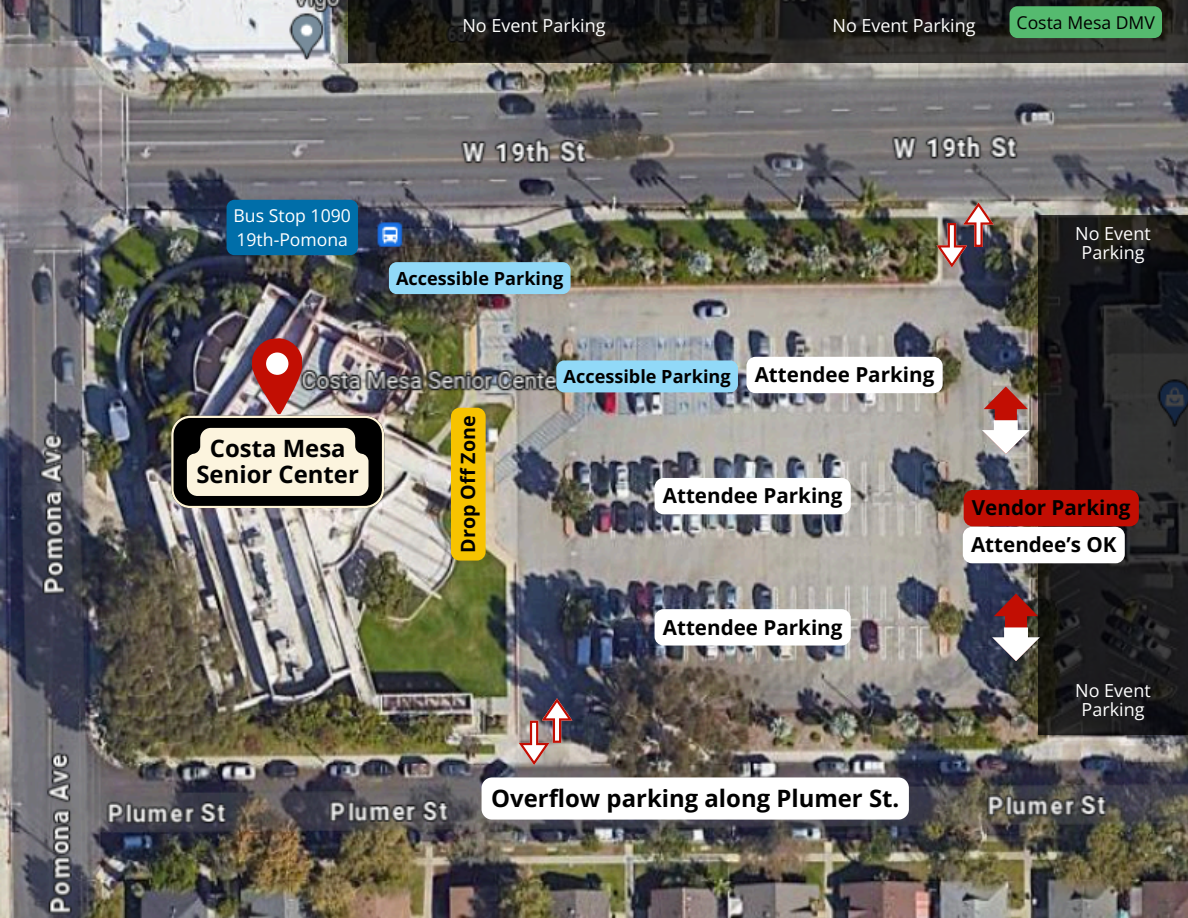
<style>
.page{position:relative;width:1188px;height:918px;background:#fff}
.page>*{position:absolute;margin:0;border:0;box-sizing:border-box;transform-origin:0 0}
.t1{font:700 23.85px/25.8px "Open Sans";color:#000;text-align:center}
.t2{font:700 20.7px "Open Sans";color:#000}
.t3{font:700 19.65px "Open Sans";color:#000}
.t4{font:700 18.15px "Open Sans";color:#000}
.t5{font:18px "Open Sans";color:#fff}
.t6{font:17.7px "Open Sans";color:#fff}
.t7{font:17.7px "Open Sans";color:#000}
</style>
<div class="page">
<img style="left:0;top:0;width:1188px;height:918px">
<img style="left:937px;top:202px;width:57px;height:66px">
<svg style="left:519px;top:698px;width:53px;height:67px;background:#a08384"></svg>
<svg style="left:1038px;top:215px;width:150px;height:520px;background:#1d1d1e"></svg>
<svg style="left:349px;top:0;width:839px;height:63px;background:#201f1c"></svg>
<svg style="left:982px;top:386px;width:48px;height:68px"></svg>
<img style="left:171px;top:337px;width:213px;height:171px">
<div style="left:964px;top:490px;width:175px;height:36px;background:#c20e03;border-radius:9px"></div>
<div style="left:451px;top:408px;width:35px;height:153px;background:#f7c300;border-radius:9px"></div>
<div style="left:746px;top:357px;width:197px;height:36px;background:#fff;border-radius:9px"></div>
<div style="left:655px;top:478px;width:196px;height:36px;background:#fff;border-radius:9px"></div>
<div style="left:655px;top:609px;width:196px;height:37px;background:#fff;border-radius:9px"></div>
<div style="left:482px;top:777px;width:427px;height:43px;background:#fff;border-radius:11px"></div>
<div style="left:556px;top:360px;width:182px;height:32px;background:#91d9f8;border-radius:8px"></div>
<div style="left:389px;top:262px;width:182px;height:32px;background:#91d9f8;border-radius:8px"></div>
<div style="left:1010px;top:6px;width:152px;height:32px;background:#55ba6f"></div>
<div style="left:227px;top:200px;width:131px;height:55px;background:#006ea9"></div>
<div style="left:963px;top:527px;width:162px;height:36px;background:#fff;border-radius:9px"></div>
<svg style="left:992px;top:594px;width:48px;height:67px"></svg>
<p class="t5" style="left:462px;top:13px;width:145px">No Event Parking</p>
<h2 class="t5" style="left:833px;top:13px;width:145px">No Event Parking</h2>
<h3 class="t7" style="left:1017px;top:10px;width:140px">Costa Mesa DMV</h3>
<h2 class="t6" style="left:234px;top:204px;width:119px">Bus Stop 1090</h2>
<h2 class="t6" style="left:236px;top:227px;width:113px">19th-Pomona</h2>
<p class="t1" style="left:196px;top:435px;width:164px">Costa Mesa<br>Senior Center</p>
<h2 class="t4" style="left:396px;top:265px;width:169px">Accessible Parking</h2>
<h1 class="t4" style="left:564px;top:363px;width:169px">Accessible Parking</h1>
<p class="t2" style="left:755px;top:360px;width:181px">Attendee Parking</p>
<p class="t3" style="left:454px;top:553px;width:139px;rotate:-90deg">Drop Off Zone</p>
<p class="t2" style="left:663px;top:481px;width:181px">Attendee Parking</p>
<h3 class="t2" style="left:663px;top:613px;width:181px">Attendee Parking</h3>
<p class="t1" style="left:491px;top:785px;width:410px">Overflow parking along Plumer St.</p>
<h1 class="t5" style="left:1075px;top:220px;width:77px">No Event</h1>
<p class="t5" style="left:1082px;top:240px;width:64px">Parking</p>
<p class="t2" style="left:972px;top:493px;width:160px">Vendor Parking</p>
<h2 class="t2" style="left:971px;top:530px;width:147px">Attendee’s OK</h2>
<h2 class="t5" style="left:1075px;top:678px;width:77px">No Event</h2>
<p class="t5" style="left:1082px;top:697px;width:64px">Parking</p>
</div>
